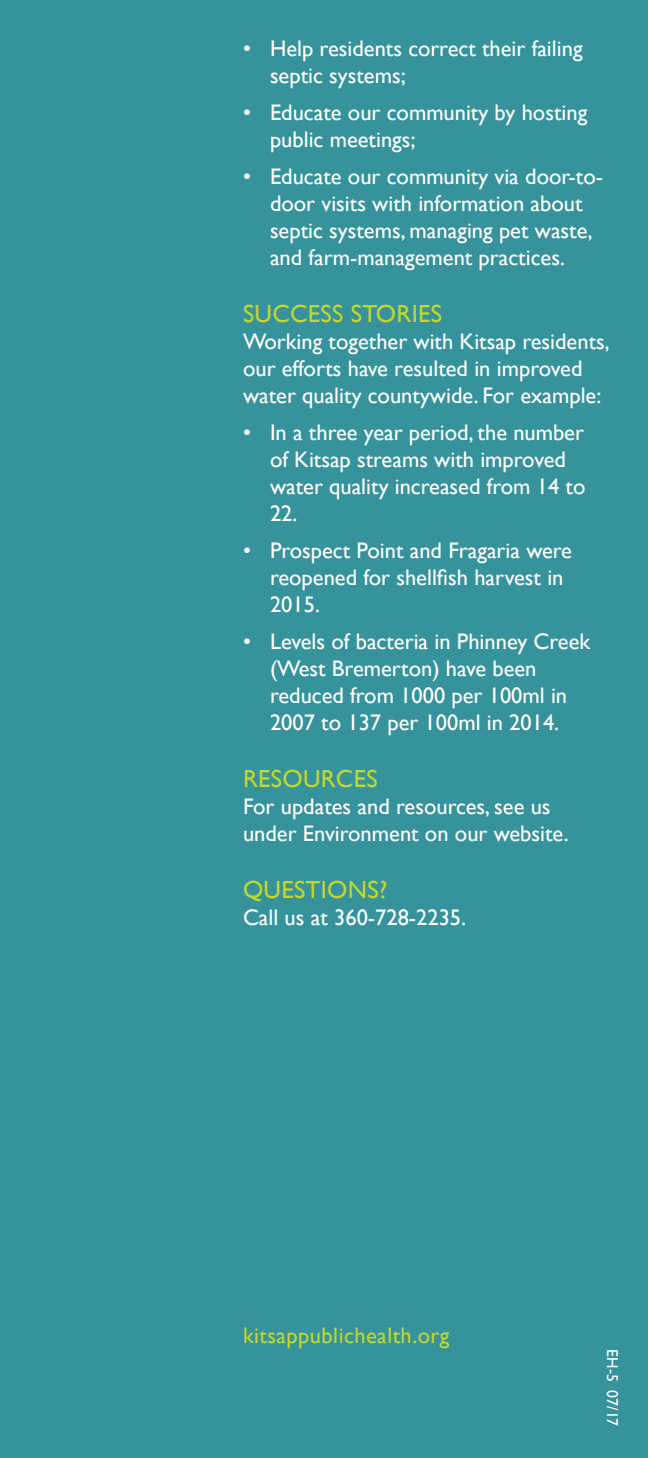
<style>
.page{position:relative;width:648px;height:1458px;background:#37939b}
.page>*{position:absolute;margin:0;border:0;box-sizing:border-box;transform-origin:0 0}
.Subhead_2_-_Sans{font:24.75px "Gill Sans";letter-spacing:.01em;color:#c1d72f}
.Body_-_Sans_White{font:22.5px/27px "Gill Sans";color:#fff}
.web_address_green{font:22.5px "Gill Sans";letter-spacing:.02em;color:#c1d72f}
.Body_-_Sans_White-2{font:15.75px "Gill Sans";color:#fff}
</style>
<div class="page">
<p class="Body_-_Sans_White" style="left:270px;top:35px;width:314px;text-indent:-27px">• Help residents correct their failing septic systems;</p>
<p class="Body_-_Sans_White" style="left:270px;top:100px;width:319px;text-indent:-27px">• Educate our community by hosting public meetings;</p>
<p class="Body_-_Sans_White" style="left:270px;top:164px;width:335px;text-indent:-27px">• Educate our community via door-to&shy;door visits with information about septic systems, managing pet waste, and farm-management practices.</p>
<p class="Subhead_2_-_Sans" style="left:243px;top:299px;width:201px">SUCCESS STORIES</p>
<p class="Body_-_Sans_White" style="left:243px;top:328px;width:368px">Working together with Kitsap residents, our efforts have resulted in improved water quality countywide. For example:</p>
<p class="Body_-_Sans_White" style="left:270px;top:419px;width:317px;text-indent:-27px">• In a three year period, the number of Kitsap streams with improved water quality increased from 14 to<br>22.</p>
<p class="Body_-_Sans_White" style="left:270px;top:538px;width:304px;text-indent:-27px">• Prospect Point and Fragaria were reopened for shellfish harvest in<br>2015.</p>
<p class="Body_-_Sans_White" style="left:270px;top:629px;width:322px;text-indent:-27px">• Levels of bacteria in Phinney Creek (West Bremerton) have been reduced from 1000 per 100ml in<br>2007 to 137 per 100ml in 2014.</p>
<p class="Subhead_2_-_Sans" style="left:243px;top:764px;width:136px">RESOURCES</p>
<p class="Body_-_Sans_White" style="left:243px;top:793px;width:327px">For updates and resources, see us under Environment on our website.</p>
<p class="Subhead_2_-_Sans" style="left:243px;top:875px;width:146px">QUESTIONS?</p>
<p class="Body_-_Sans_White" style="left:243px;top:904px;width:225px">Call us at 360-728-2235.</p>
<p class="web_address_green" style="left:243px;top:1323px;width:208px">kitsappublichealth.org</p>
<p class="Body_-_Sans_White-2" style="left:622px;top:1349px;width:79px;rotate:90deg">EH-5 07/17</p>
</div>
